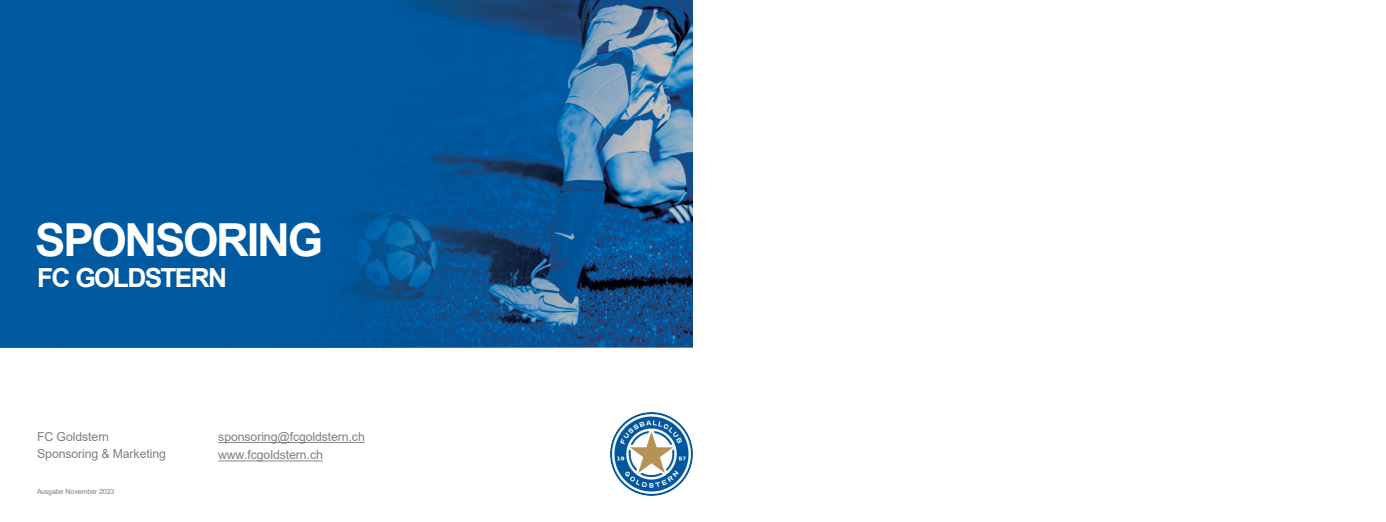
<style>
.page{position:relative;width:1386px;height:522px;background:#fff}
.page>*{position:absolute;margin:0;border:0;box-sizing:border-box;transform-origin:0 0}
.t1{font:700 45.5px "Arial";letter-spacing:-.05em;color:#fff}
.t2{font:700 26.25px "Arial";letter-spacing:-.065em;color:#fff}
.t3{font:12.25px/17.5px "Arial";letter-spacing:-.01em;color:#7f7f7f}
.t4{font:7px "Arial";letter-spacing:-.02em;color:#7f7f7f}
</style>
<div class="page">
<img style="left:0;top:0;width:693px;height:347px">
<img style="left:610px;top:412px;width:83px;height:83px">
<svg style="left:218px;top:460px;width:105px;height:1px"></svg>
<h2 class="t1" style="left:35px;top:208px;width:289px">SPONSORING</h2>
<p class="t2" style="left:37px;top:259px;width:191px">FC GOLDSTERN</p>
<p class="t3" style="left:37px;top:427px;width:130px">FC Goldstern<br>Sponsoring &amp; Marketing</p>
<p class="t3" style="left:218px;top:427px;width:148px">sponsoring@fcgoldstern.ch</p>
<p class="t3" style="left:218px;top:445px;width:106px">www.fcgoldstern.ch</p>
<p class="t4" style="left:37px;top:486px;width:79px">Ausgabe November 2023</p>
</div>
